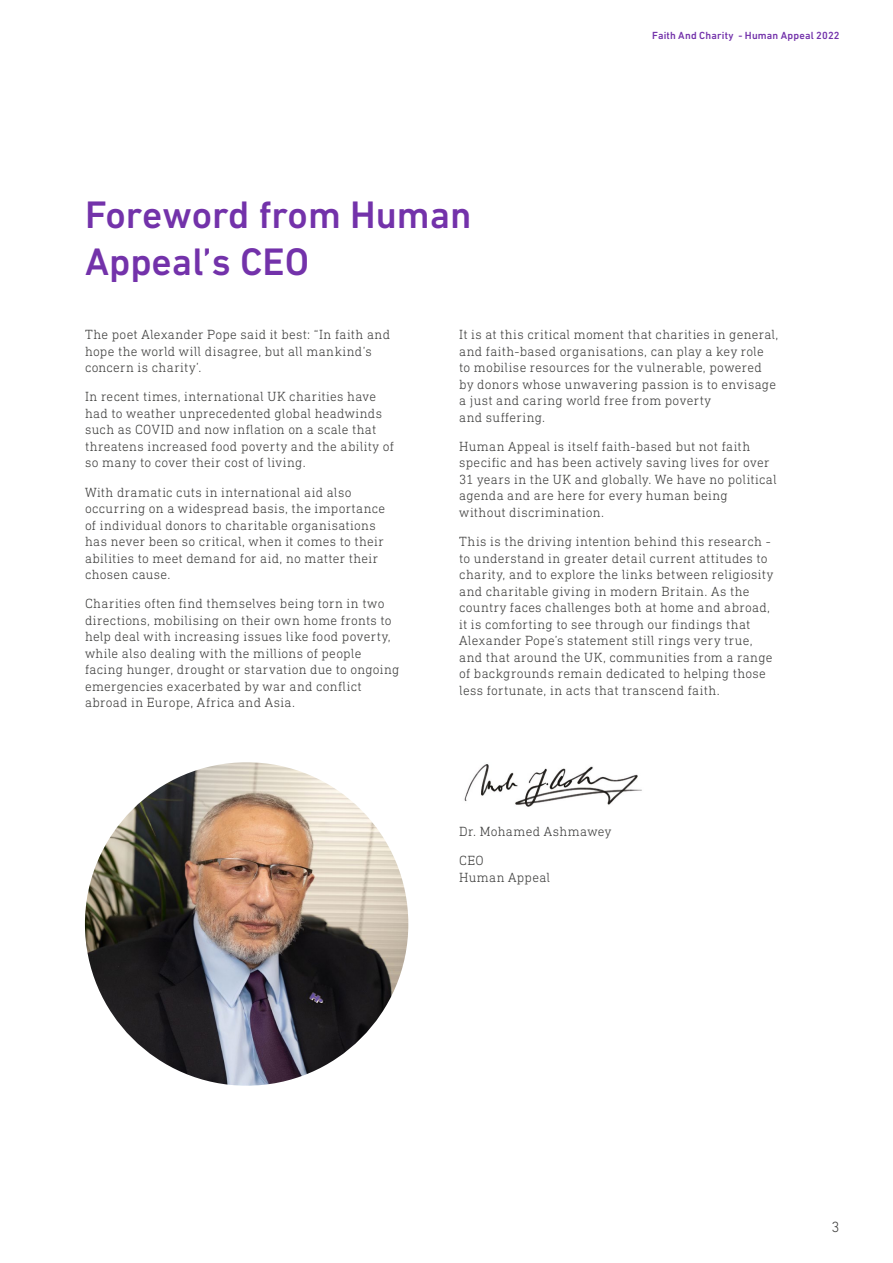
<style>
.page{position:relative;width:893px;height:1263px;background:#fff}
.page>*{position:absolute;margin:0;border:0;box-sizing:border-box;transform-origin:0 0}
.t1{font:500 39px/46.8px "DIN Next LT Pro";color:#7332aa}
.t2{font:300 15px "DIN Next LT Pro";color:#3c3c3b}
.Body_Copy{font:300 13.5px/16.5px "DIN Next Slab Pro";letter-spacing:.02em;color:#3c3c3b}
.t3{font:500 10.5px "DIN Next LT Pro";letter-spacing:.015em;color:#7332aa}
</style>
<div class="page">
<img style="left:85px;top:762px;width:323px;height:324px;border-radius:162px">
<img style="left:464px;top:764px;width:178px;height:43px">
<p class="t1" style="left:85px;top:191px;width:388px">Foreword from Human<br>Appeal’s CEO</p>
<p class="t3" style="left:652px;top:29px;width:189px">Faith And Charity - Human Appeal 2022</p>
<p class="Body_Copy" style="left:85px;top:326px;width:307px">The poet Alexander Pope said it best: “In faith and hope the world will disagree, but all mankind’s concern is charity’.</p>
<p class="Body_Copy" style="left:85px;top:388px;width:310px">In recent times, international UK charities have had to weather unprecedented global headwinds such as COVID and now inflation on a scale that threatens increased food poverty and the ability of so many to cover their cost of living.</p>
<p class="Body_Copy" style="left:85px;top:484px;width:302px">With dramatic cuts in international aid also occurring on a widespread basis, the importance of individual donors to charitable organisations has never been so critical, when it comes to their abilities to meet demand for aid, no matter their chosen cause.</p>
<p class="Body_Copy" style="left:85px;top:595px;width:316px">Charities often find themselves being torn in two directions, mobilising on their own home fronts to help deal with increasing issues like food poverty, while also dealing with the millions of people facing hunger, drought or starvation due to ongoing emergencies exacerbated by war and conflict abroad in Europe, Africa and Asia.</p>
<p class="Body_Copy" style="left:459px;top:326px;width:321px">It is at this critical moment that charities in general, and faith-based organisations, can play a key role<br>to mobilise resources for the vulnerable, powered by donors whose unwavering passion is to envisage a just and caring world free from poverty<br>and suffering.</p>
<p class="Body_Copy" style="left:459px;top:438px;width:319px">Human Appeal is itself faith-based but not faith specific and has been actively saving lives for over 31 years in the UK and globally. We have no political agenda and are here for every human being without discrimination.</p>
<p class="Body_Copy" style="left:459px;top:533px;width:316px">This is the driving intention behind this research - to understand in greater detail current attitudes to charity, and to explore the links between religiosity and charitable giving in modern Britain. As the country faces challenges both at home and abroad, it is comforting to see through our findings that Alexander Pope’s statement still rings very true, and that around the UK, communities from a range of backgrounds remain dedicated to helping those less fortunate, in acts that transcend faith.</p>
<p class="Body_Copy" style="left:459px;top:823px;width:154px">Dr. Mohamed Ashmawey</p>
<p class="Body_Copy" style="left:459px;top:852px;width:92px">CEO<br>Human Appeal</p>
<p class="t2" style="left:832px;top:1218px;width:9px">3</p>
</div>
